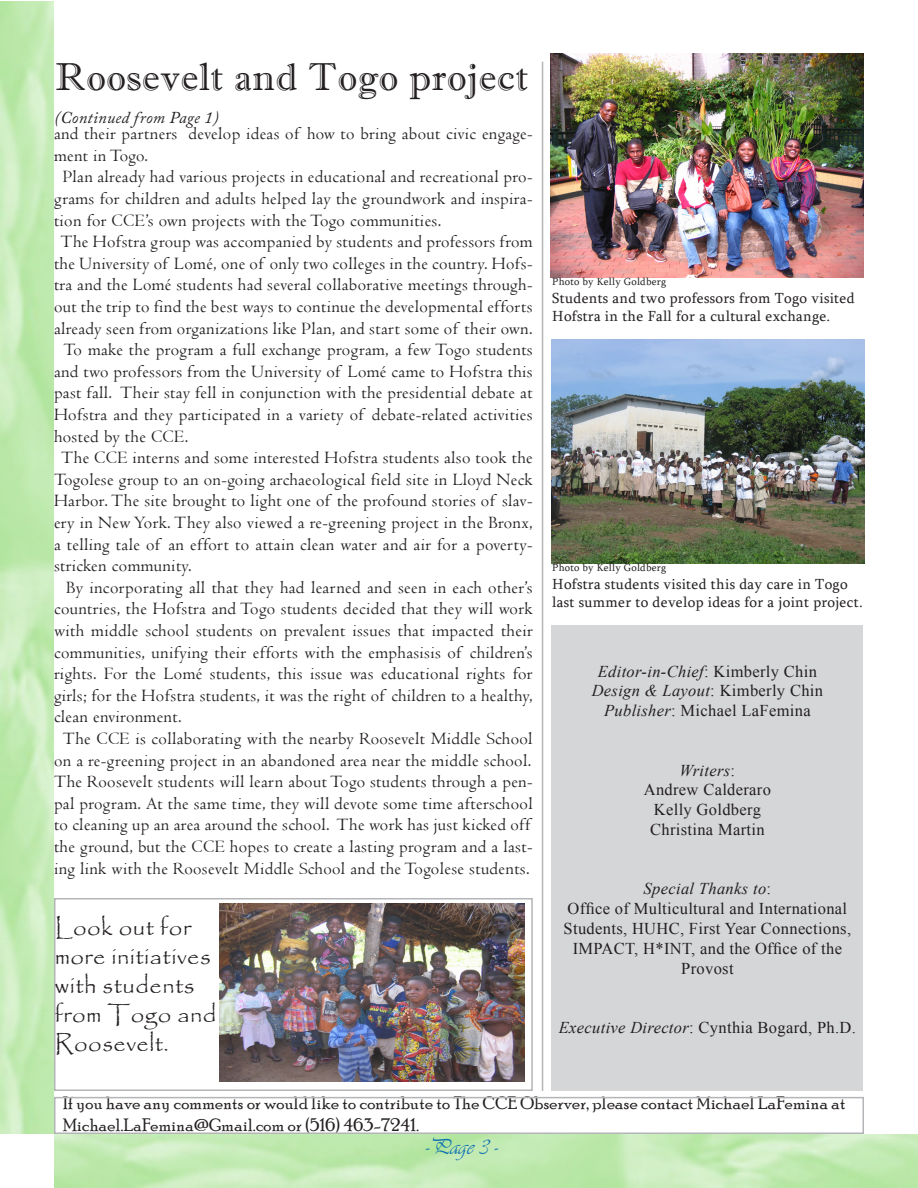
<style>
.page{position:relative;width:918px;height:1188px;background:#fff}
.page>*{position:absolute;margin:0;border:0;box-sizing:border-box;transform-origin:0 0}
.t1{font:39px "Imprint MT Shadow";letter-spacing:.02em;color:#231f20}
.t2{font:24px/28.8px "Papyrus";letter-spacing:.02em;color:#231f20}
.t3{font:22.5px "Vivaldii";color:#0e71b2}
.t4{font:18px/21.6px "Centaur";letter-spacing:.02em;color:#231f20;text-align:justify}
.t5{font:18px/21.6px "Poor Richard";letter-spacing:.02em;color:#231f20}
.t6{font:16.5px/19.8px "Times New Roman";letter-spacing:.02em;color:#231f20;text-align:center}
.t7{font:italic 16.5px "Times New Roman";letter-spacing:.02em;color:#231f20}
.t8{font:italic 16.5px "Adobe Caslon Pro";letter-spacing:.02em;color:#231f20}
.t9{font:15px/18px "Sylfaen";letter-spacing:.02em;color:#231f20}
.t10{font:10.5px "Sylfaen";letter-spacing:.02em;color:#231f20}
.s1{font-style:normal}
.s2{font-style:italic}
</style>
<div class="page">
<div style="left:552px;top:626px;width:311px;height:465px;background:#d5d6d8"></div>
<svg style="left:53px;top:1096px;width:812px;height:39px"></svg>
<svg style="left:53px;top:897px;width:480px;height:195px"></svg>
<img style="left:220px;top:903px;width:304px;height:178px">
<hr style="left:542px;top:62px;width:1px;height:1029px;background:#b4b5b8">
<img style="left:551px;top:54px;width:313px;height:223px">
<img style="left:552px;top:340px;width:313px;height:223px">
<p class="t1" style="left:56px;top:54px;width:474px">Roosevelt and Togo project</p>
<p class="t8" style="left:54px;top:107px;width:166px">(Continued from Page 1)</p>
<p class="t4" style="left:54px;top:123px;width:480px">and their partners develop ideas of how to bring about civic engage&shy;ment in Togo.</p>
<p class="t4" style="left:54px;top:166px;width:480px;text-indent:9px">Plan already had various projects in educational and recreational pro&shy;grams for children and adults helped lay the groundwork and inspira&shy;tion for CCE’s own projects with the Togo communities.</p>
<p class="t4" style="left:54px;top:231px;width:480px;text-align:center">The Hofstra group was accompanied by students and professors from the University of Lomé, one of only two colleges in the country. Hofs&shy;tra and the Lomé students had several collaborative meetings through&shy;out the trip to find the best ways to continue the developmental efforts already seen from organizations like Plan, and start some of their own.</p>
<p class="t4" style="left:54px;top:339px;width:480px;text-indent:9px">To make the program a full exchange program, a few Togo students and two professors from the University of Lomé came to Hofstra this past fall. Their stay fell in conjunction with the presidential debate at Hofstra and they participated in a variety of debate-related activities hosted by the CCE.</p>
<p class="t4" style="left:54px;top:447px;width:480px;text-indent:7px">The CCE interns and some interested Hofstra students also took the Togolese group to an on-going archaeological field site in Lloyd Neck Harbor. The site brought to light one of the profound stories of slav&shy;ery in New York. They also viewed a re-greening project in the Bronx, a telling tale of an effort to attain clean water and air for a poverty&shy;stricken community.</p>
<p class="t4" style="left:54px;top:576px;width:480px;text-indent:12px">By incorporating all that they had learned and seen in each other’s countries, the Hofstra and Togo students decided that they will work with middle school students on prevalent issues that impacted their communities, unifying their efforts with the emphasisis of children’s rights. For the Lomé students, this issue was educational rights for girls; for the Hofstra students, it was the right of children to a healthy, clean environment.</p>
<p class="t4" style="left:54px;top:728px;width:480px;text-align:center">The CCE is collaborating with the nearby Roosevelt Middle School on a re-greening project in an abandoned area near the middle school.</p>
<p class="t4" style="left:54px;top:771px;width:480px">The Roosevelt students will learn about Togo students through a pen&shy;pal program. At the same time, they will devote some time afterschool to cleaning up an area around the school. The work has just kicked off the ground, but the CCE hopes to create a lasting program and a last&shy;ing link with the Roosevelt Middle School and the Togolese students.</p>
<p class="t2" style="left:55px;top:913px;width:163px">Look out for more initiatives with students from Togo and<br>Roosevelt.</p>
<p class="t10" style="left:552px;top:274px;width:115px">Photo by Kelly Goldberg</p>
<p class="t9" style="left:552px;top:289px;width:304px">Students and two professors from Togo visited<br>Hofstra in the Fall for a cultural exchange.</p>
<p class="t10" style="left:552px;top:560px;width:115px">Photo by Kelly Goldberg</p>
<p class="t9" style="left:552px;top:574px;width:312px">Hofstra students visited this day care in Togo last summer to develop ideas for a joint project.</p>
<p class="t7" style="left:598px;top:660px;width:221px">Editor-in-Chief<span class="s1">: Kimberly Chin</span></p>
<p class="t7" style="left:592px;top:680px;width:233px">Design &amp; Layout<span class="s1">: Kimberly Chin</span></p>
<p class="t6" style="left:604px;top:701px;width:208px"><span class="s2">Publisher</span>: Michael LaFemina</p>
<p class="t7" style="left:680px;top:759px;width:57px">Writers<span class="s1">:</span></p>
<p class="t6" style="left:644px;top:780px;width:129px">Andrew Calderaro</p>
<p class="t6" style="left:654px;top:800px;width:109px">Kelly Goldberg</p>
<p class="t6" style="left:650px;top:819px;width:116px">Christina Martin</p>
<p class="t7" style="left:644px;top:878px;width:129px">Special Thanks to<span class="s1">:</span></p>
<p class="t6" style="left:564px;top:899px;width:289px">Office of Multicultural and International<br>Students, HUHC, First Year Connections,<br>IMPACT, H*INT, and the Office of the<br>Provost</p>
<p class="t6" style="left:559px;top:1017px;width:299px"><span class="s2">Executive Director</span>: Cynthia Bogard, Ph.D.</p>
<p class="t5" style="left:63px;top:1092px;width:784px">If you have any comments or would like to contribute to The CCE Observer, please contact Michael LaFemina at<br>Michael.LaFemina@Gmail.com or (516) 463-7241.</p>
<p class="t3" style="left:426px;top:1134px;width:74px">-Page 3 -</p>
</div>
